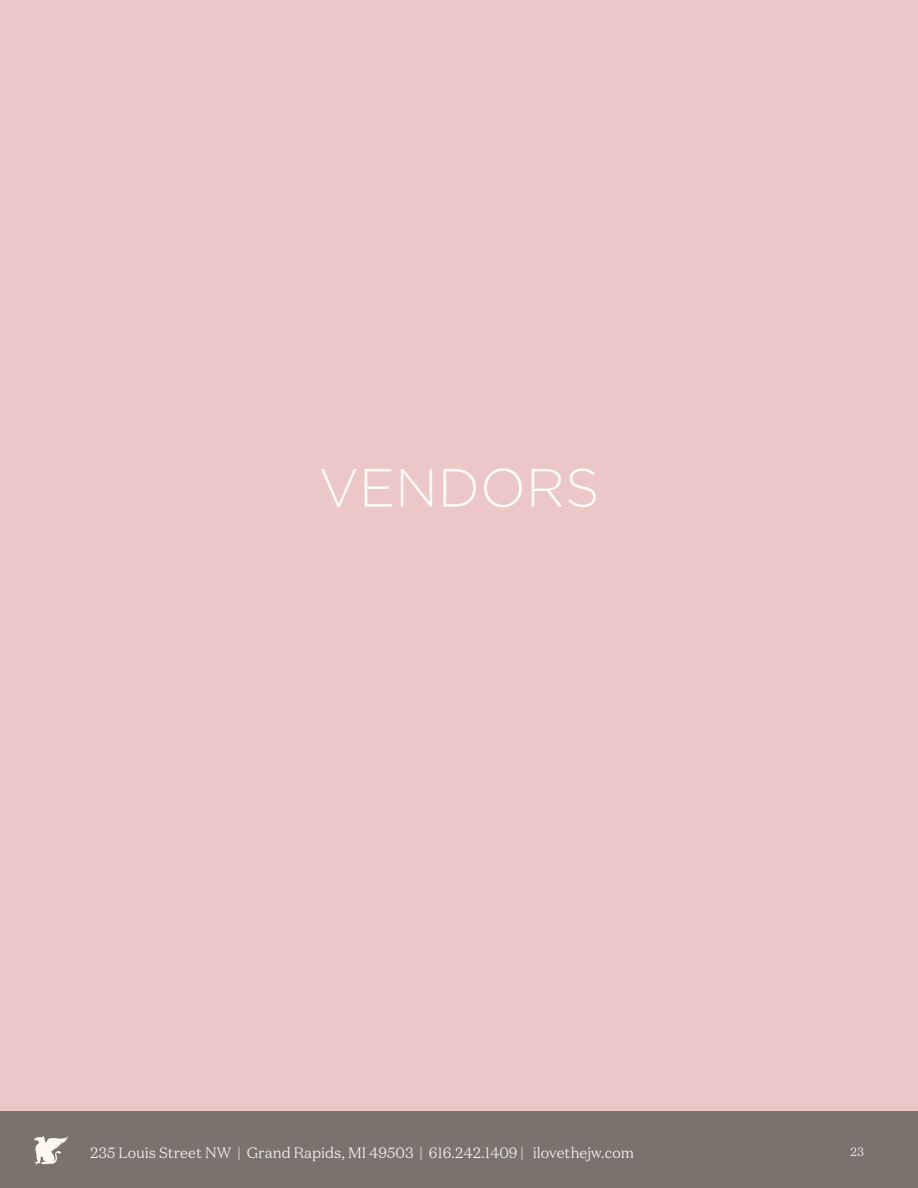
<style>
.page{position:relative;width:918px;height:1188px;background:#ebc7c8}
.page>*{position:absolute;margin:0;border:0;box-sizing:border-box;transform-origin:0 0}
.t1{font:300 54px "Gotham";color:#fbfaf6}
.t2{font:300 15px "Domaine Text";color:#fbfaf6}
.t3{font:300 12px "Domaine Text";color:#fff}
</style>
<div class="page">
<div style="left:0;top:1112px;width:918px;height:76px;background:#79726d"></div>
<svg style="left:34px;top:1136px;width:34px;height:29px"></svg>
<p class="t1" style="left:318px;top:453px;width:283px">VENDORS</p>
<p class="t2" style="left:90px;top:1143px;width:546px">235 Louis Street NW | Grand Rapids, MI 49503 | 616.242.1409 | ilovethejw.com</p>
<p class="t3" style="left:850px;top:1144px;width:15px">23</p>
</div>
